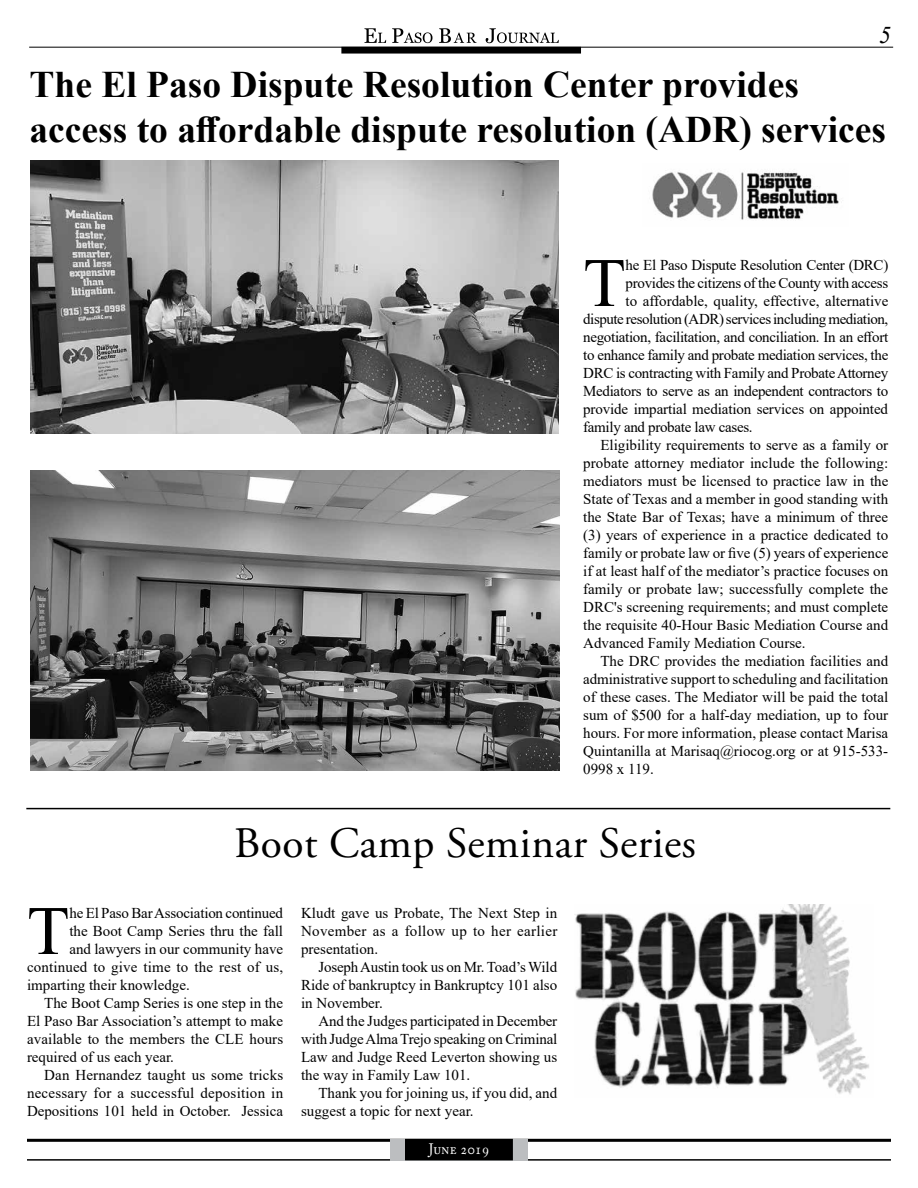
<style>
.page{position:relative;width:918px;height:1188px;background:#fff}
.page>*{position:absolute;margin:0;border:0;box-sizing:border-box;transform-origin:0 0}
.t1{font:69.3px "Times New Roman";color:#000}
.t2{font:43.5px "Adobe Garamond Pro";letter-spacing:.005em;color:#000}
.t3{font:700 37.5px/45px "Times New Roman";color:#000}
.t4{font:italic 24px "Times New Roman";color:#000}
.t5{font:15px/18px "Times New Roman";color:#000;text-align:justify}
.t6{font:15px "Times New Roman";letter-spacing:-.02em;color:#000}
.t7{font:15px "Times New Roman";letter-spacing:-.03em;color:#000}
.t8{font:15px "Adobe Caslon Pro";letter-spacing:.01em;color:#fff;scale:.94 1}
</style>
<div class="page">
<hr style="left:29px;top:47px;width:864px;height:1px;background:#000">
<div style="left:342px;top:48px;width:238px;height:5px;background:#000"></div>
<div style="left:341px;top:47px;width:240px;height:7px;border:2px solid #000"></div>
<svg style="left:364px;top:28px;width:195px;height:15px"></svg>
<hr style="left:27px;top:1159px;width:864px;height:2px;background:#000">
<hr style="left:27px;top:1139px;width:864px;height:3px;background:#000">
<div style="left:390px;top:1139px;width:138px;height:21px;background:#bcbec0"></div>
<div style="left:406px;top:1140px;width:106px;height:20px;background:#000"></div>
<div style="left:405px;top:1139px;width:108px;height:21px;border:2px solid #000"></div>
<img style="left:575px;top:905px;width:294px;height:189px">
<img style="left:652px;top:172px;width:190px;height:48px">
<hr style="left:26px;top:808px;width:864px;height:1px;background:#000">
<img style="left:30px;top:160px;width:528px;height:273px">
<img style="left:30px;top:471px;width:529px;height:299px">
<h3 class="t4" style="left:879px;top:19px;width:13px">5</h3>
<h3 class="t3" style="left:30px;top:61px;width:858px">The El Paso Dispute Resolution Center provides access to affordable dispute resolution (ADR) services</h3>
<h1 class="t1" style="left:583px;top:234px;width:44px">T</h1>
<p class="t6" style="left:626px;top:254px;width:264px">he El Paso Dispute Resolution Center (DRC)</p>
<p class="t6" style="left:626px;top:272px;width:264px">provides the citizens of the County with access</p>
<p class="t5" style="left:626px;top:292px;width:264px">to affordable, quality, effective, alternative</p>
<p class="t7" style="left:583px;top:308px;width:307px">dispute resolution (ADR) services including mediation,</p>
<p class="t6" style="left:583px;top:326px;width:307px">negotiation, facilitation, and conciliation. In an effort</p>
<p class="t6" style="left:583px;top:344px;width:307px">to enhance family and probate mediation services, the</p>
<p class="t6" style="left:583px;top:362px;width:307px">DRC is contracting with Family and Probate Attorney</p>
<p class="t6" style="left:583px;top:380px;width:307px">Mediators to serve as an independent contractors to</p>
<p class="t5" style="left:583px;top:400px;width:306px">provide impartial mediation services on appointed</p>
<p class="t6" style="left:583px;top:416px;width:171px">family and probate law cases.</p>
<p class="t5" style="left:600px;top:436px;width:289px">Eligibility requirements to serve as a family or</p>
<p class="t5" style="left:583px;top:454px;width:307px">probate attorney mediator include the following:</p>
<p class="t5" style="left:583px;top:472px;width:307px">mediators must be licensed to practice law in the</p>
<p class="t5" style="left:583px;top:490px;width:307px">State of Texas and a member in good standing with</p>
<p class="t5" style="left:583px;top:508px;width:307px">the State Bar of Texas; have a minimum of three</p>
<p class="t5" style="left:583px;top:526px;width:307px">(3) years of experience in a practice dedicated to</p>
<p class="t5" style="left:583px;top:544px;width:307px">family or probate law or five (5) years of experience</p>
<p class="t5" style="left:583px;top:562px;width:307px">if at least half of the mediator’s practice focuses on</p>
<p class="t5" style="left:583px;top:580px;width:306px">family or probate law; successfully complete the</p>
<p class="t5" style="left:583px;top:598px;width:307px">DRC's screening requirements; and must complete</p>
<p class="t5" style="left:583px;top:616px;width:307px">the requisite 40-Hour Basic Mediation Course and</p>
<p class="t5" style="left:583px;top:634px;width:224px">Advanced Family Mediation Course.</p>
<p class="t5" style="left:600px;top:652px;width:289px">The DRC provides the mediation facilities and</p>
<p class="t5" style="left:583px;top:670px;width:307px">administrative support to scheduling and facilitation</p>
<p class="t5" style="left:583px;top:688px;width:307px">of these cases. The Mediator will be paid the total</p>
<p class="t5" style="left:583px;top:706px;width:307px">sum of $500 for a half-day mediation, up to four</p>
<p class="t5" style="left:583px;top:724px;width:307px">hours. For more information, please contact Marisa</p>
<p class="t5" style="left:583px;top:742px;width:307px">Quintanilla at Marisaq@riocog.org or at 915-533-</p>
<p class="t5" style="left:583px;top:760px;width:72px">0998 x 119.</p>
<h2 class="t2" style="left:234px;top:817px;width:463px">Boot Camp Seminar Series</h2>
<h1 class="t1" style="left:27px;top:882px;width:44px">T</h1>
<p class="t5" style="left:69px;top:904px;width:215px">he El Paso Bar Association continued</p>
<p class="t5" style="left:69px;top:922px;width:215px">the Boot Camp Series thru the fall</p>
<p class="t5" style="left:69px;top:940px;width:215px">and lawyers in our community have</p>
<p class="t5" style="left:27px;top:958px;width:258px">continued to give time to the rest of us,</p>
<p class="t5" style="left:27px;top:976px;width:164px">imparting their knowledge.</p>
<p class="t5" style="left:44px;top:994px;width:240px">The Boot Camp Series is one step in the</p>
<p class="t5" style="left:27px;top:1012px;width:258px">El Paso Bar Association’s attempt to make</p>
<p class="t5" style="left:27px;top:1030px;width:258px">available to the members the CLE hours</p>
<p class="t5" style="left:27px;top:1048px;width:149px">required of us each year.</p>
<p class="t5" style="left:44px;top:1066px;width:241px">Dan Hernandez taught us some tricks</p>
<p class="t5" style="left:27px;top:1084px;width:258px">necessary for a successful deposition in</p>
<p class="t5" style="left:27px;top:1102px;width:258px">Depositions 101 held in October. Jessica</p>
<p class="t5" style="left:301px;top:904px;width:258px">Kludt gave us Probate, The Next Step in November as a follow up to her earlier presentation.</p>
<p class="t5" style="left:301px;top:958px;width:258px;text-indent:17px">Joseph Austin took us on Mr. Toad’s Wild Ride of bankruptcy in Bankruptcy 101 also in November.</p>
<p class="t5" style="left:301px;top:1012px;width:258px;text-indent:17px">And the Judges participated in December with Judge Alma Trejo speaking on Criminal Law and Judge Reed Leverton showing us the way in Family Law 101.</p>
<p class="t5" style="left:301px;top:1084px;width:258px;text-indent:17px">Thank you for joining us, if you did, and suggest a topic for next year.</p>
<p class="t8" style="left:429px;top:1140px;width:66px">June 2019</p>
</div>
